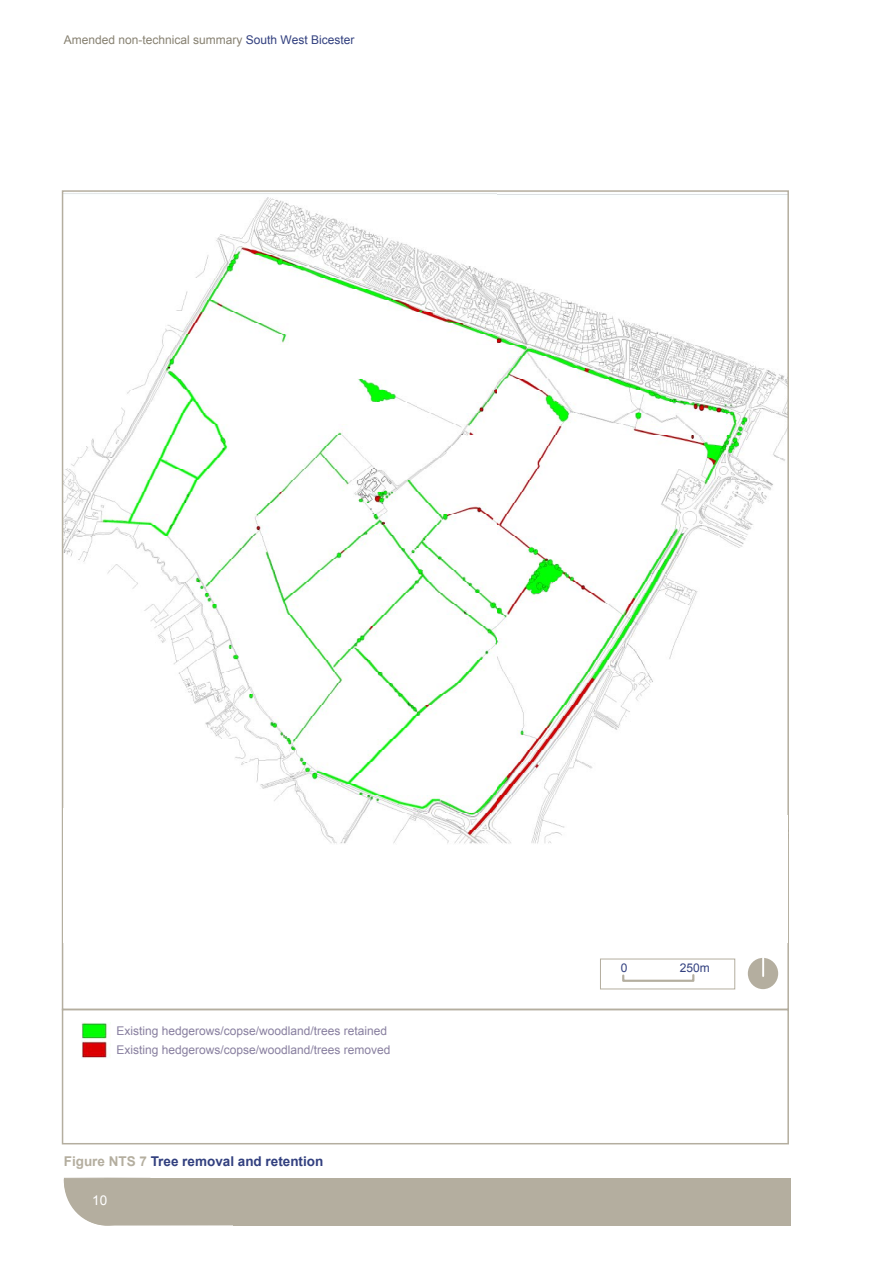
<style>
.page{position:relative;width:893px;height:1263px;background:#fff}
.page>*{position:absolute;margin:0;border:0;box-sizing:border-box;transform-origin:0 0}
.t1{font:700 13.5px "Arial";color:#32407f}
.t2{font:13.5px "Arial";color:#fff}
.t3{font:12px "Arial";color:#887f9f}
.t4{font:12px "Arial";color:#878171}
.t5{font:12px "Arial";color:#32407f}
.s1{color:#32407f}
.s2{color:#b4ae9f}
</style>
<div class="page">
<svg style="left:63px;top:1177px;width:199px;height:49px;background:#bab4a6"></svg>
<div style="left:233px;top:1178px;width:558px;height:47px;background:#b4ae9f"></div>
<div style="left:62px;top:1009px;width:727px;height:135px;border:2px solid #b4ae9f"></div>
<img style="left:65px;top:193px;width:433px;height:651px">
<img style="left:498px;top:194px;width:288px;height:650px">
<div style="left:643px;top:816px;width:144px;height:127px;background:#fff"></div>
<div style="left:748px;top:958px;width:30px;height:31px;background:#b4ae9f;border-radius:50%"></div>
<svg style="left:762px;top:958px;width:2px;height:18px"></svg>
<div style="left:600px;top:959px;width:135px;height:30px;border:1px solid #b4ae9f"></div>
<div style="left:622px;top:974px;width:72px;height:8px;border:2px solid #b4ae9f"></div>
<div style="left:64px;top:808px;width:146px;height:135px;background:#fff"></div>
<img style="left:81px;top:1022px;width:30px;height:37px">
<p class="t4" style="left:64px;top:33px;width:292px">Amended non-technical summary <span class="s1">South West Bicester</span></p>
<p class="t3" style="left:116px;top:1024px;width:272px">Existing hedgerows/copse/woodland/trees retained</p>
<p class="t3" style="left:116px;top:1043px;width:276px">Existing hedgerows/copse/woodland/trees removed</p>
<p class="t1" style="left:64px;top:1153px;width:261px"><span class="s2">Figure NTS 7</span> Tree removal and retention</p>
<p class="t2" style="left:92px;top:1192px;width:17px">10</p>
<p class="t5" style="left:621px;top:960px;width:8px">0</p>
<p class="t5" style="left:680px;top:960px;width:32px">250m</p>
</div>
